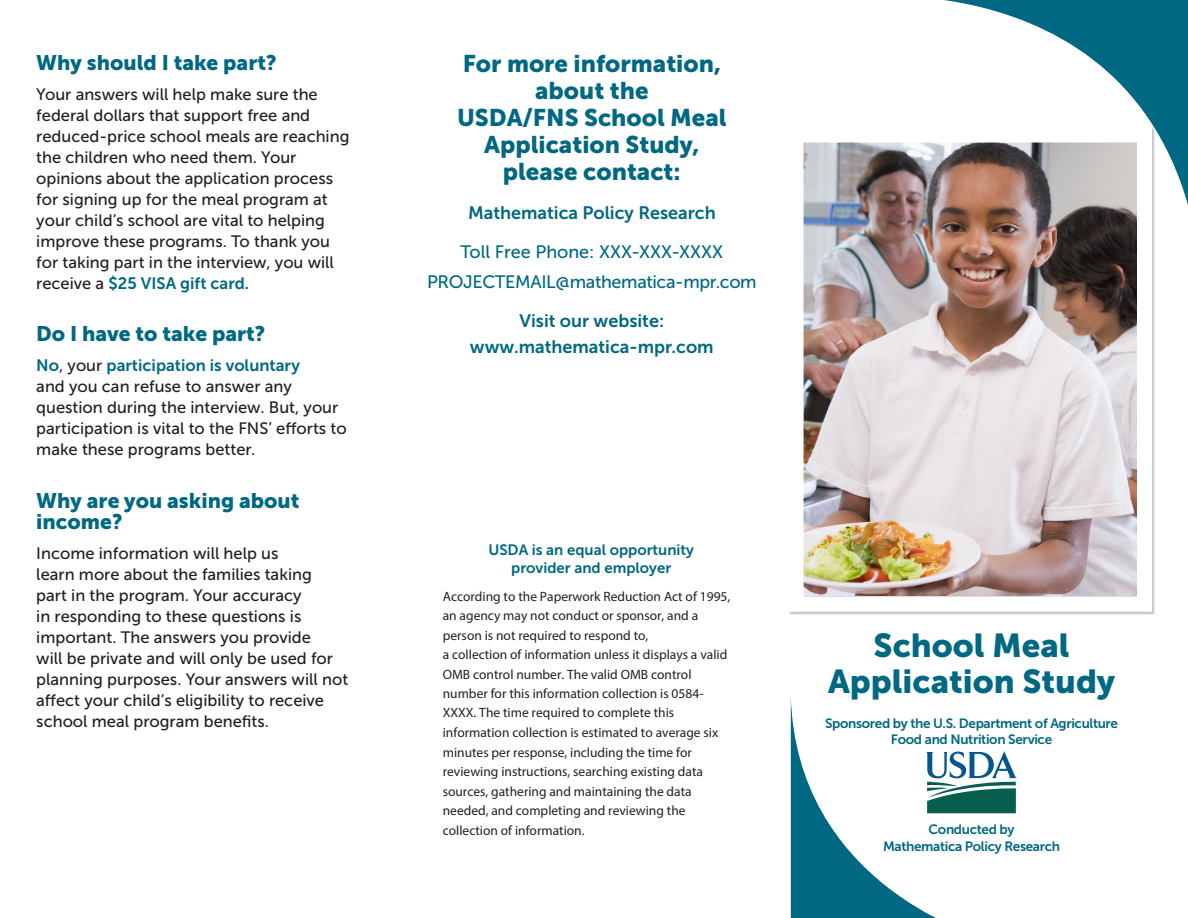
<style>
.page{position:relative;width:1188px;height:918px;background:#fff}
.page>*{position:absolute;margin:0;border:0;box-sizing:border-box;transform-origin:0 0}
.t1{font:33px/36px "Museo Sans 900";color:#006882;text-align:center}
.txt{font:24px/27px "Museo Sans 900";color:#006882;text-align:center}
.Question{font:21px/21px "Museo Sans 900";color:#006882}
.txt-2{font:18px "Museo Sans 700";color:#006882}
.txt-3{font:18px "Museo Sans 500";letter-spacing:-.02em;color:#006882}
.txt-4{font:18px "Museo Sans 500";color:#006882}
.txt-5{font:16.5px/21px "Museo Sans 500";color:#231f20}
.txt-6{font:15px/18px "Museo Sans 700";color:#006882;text-align:center}
.txt-7{font:13.5px/19.5px "Myriad Pro";color:#231f20}
.t2{font:13.5px/16.5px "Museo Sans 700";letter-spacing:-.025em;color:#006882;text-align:center}
.s1{font-family:"Museo Sans 700";color:#006882}
</style>
<div class="page">
<svg style="left:944px;top:0;width:244px;height:205px"></svg>
<img style="left:805px;top:144px;width:331px;height:451px">
<div style="left:789px;top:128px;width:363px;height:484px;border:15px solid #fff"></div>
<svg style="left:791px;top:702px;width:226px;height:216px"></svg>
<p class="Question" style="left:36px;top:52px;width:242px">Why should I take part?</p>
<p class="txt-5" style="left:36px;top:84px;width:315px">Your answers will help make sure the federal dollars that support free and reduced-price school meals are reaching the children who need them. Your opinions about the application process for signing up for the meal program at your child’s school are vital to helping improve these programs. To thank you for taking part in the interview, you will receive a <span class="s1">$25 VISA gift card.</span></p>
<p class="Question" style="left:36px;top:323px;width:231px">Do I have to take part?</p>
<p class="txt-5" style="left:36px;top:355px;width:312px"><span class="s1">No</span>, your <span class="s1">participation is voluntary<br></span>and you can refuse to answer any question during the interview. But, your participation is vital to the FNS’ efforts to make these programs better.</p>
<p class="Question" style="left:36px;top:490px;width:265px">Why are you asking about income?</p>
<p class="txt-5" style="left:36px;top:543px;width:313px">Income information will help us<br>learn more about the families taking<br>part in the program. Your accuracy<br>in responding to these questions is important. The answers you provide<br>will be private and will only be used for planning purposes. Your answers will not affect your child’s eligibility to receive school meal program benefits.</p>
<p class="txt-6" style="left:488px;top:541px;width:207px">USDA is an equal opportunity provider and employer</p>
<p class="txt" style="left:457px;top:50px;width:271px">For more information, about the<br>USDA/FNS School Meal<br>Application Study, please contact:</p>
<p class="txt-2" style="left:468px;top:203px;width:249px">Mathematica Policy Research</p>
<p class="txt-4" style="left:460px;top:242px;width:264px">Toll Free Phone: XXX-XXX-XXXX</p>
<p class="txt-3" style="left:427px;top:272px;width:331px">PROJECTEMAIL@mathematica-mpr.com</p>
<p class="txt-2" style="left:519px;top:311px;width:146px">Visit our website:</p>
<p class="txt-2" style="left:470px;top:336px;width:245px">www.mathematica-mpr.com</p>
<p class="txt-7" style="left:443px;top:586px;width:289px">According to the Paperwork Reduction Act of 1995, an agency may not conduct or sponsor, and a person is not required to respond to,<br>a collection of information unless it displays a valid OMB control number. The valid OMB control number for this information collection is 0584- XXXX. The time required to complete this information collection is estimated to average six minutes per response, including the time for reviewing instructions, searching existing data sources, gathering and maintaining the data needed, and completing and reviewing the collection of information.</p>
<p class="t1" style="left:828px;top:628px;width:289px">School Meal<br>Application Study</p>
<p class="t2" style="left:825px;top:715px;width:295px">Sponsored by the U.S. Department of Agriculture<br>Food and Nutrition Service</p>
<p class="t2" style="left:929px;top:822px;width:87px">Conducted by</p>
<p class="t2" style="left:883px;top:838px;width:178px">Mathematica Policy Research</p>
</div>
